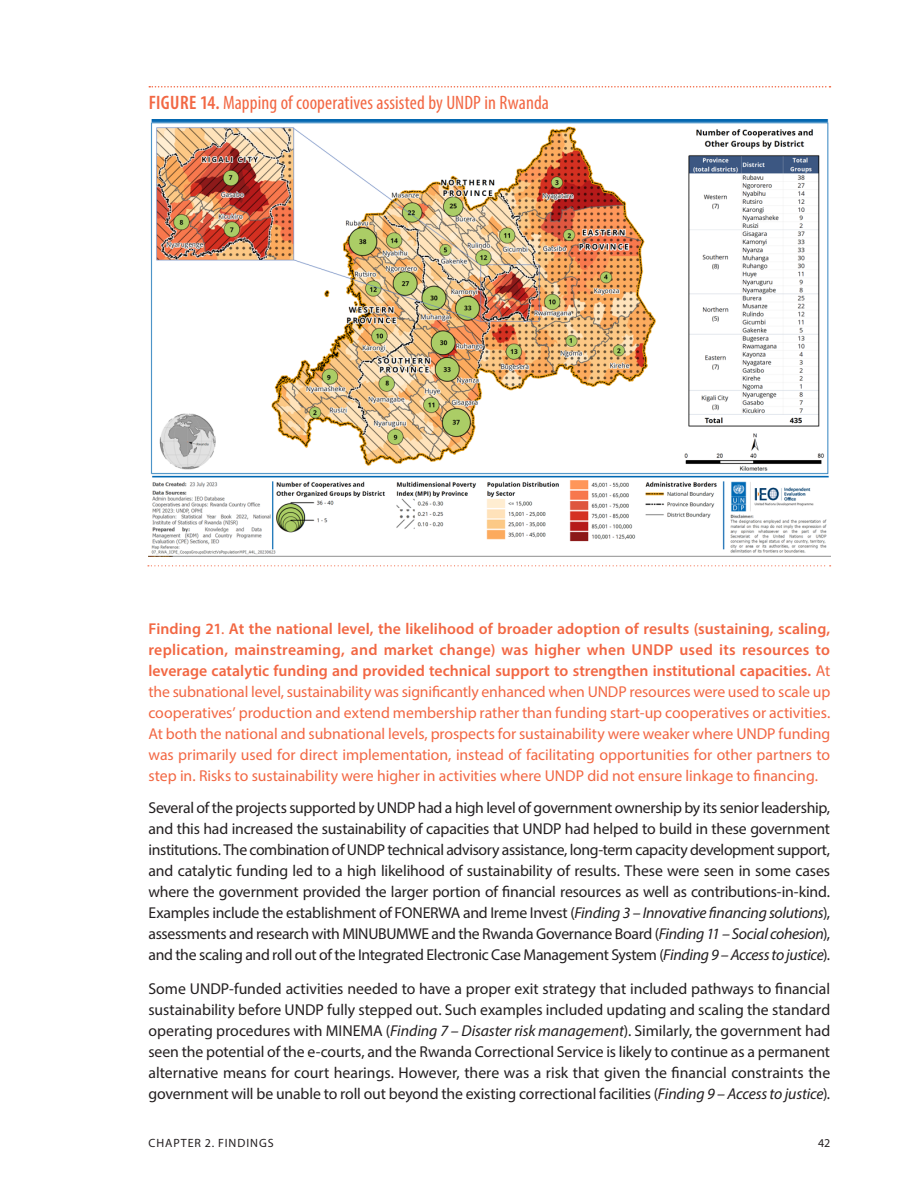
<style>
.page{position:relative;width:918px;height:1188px;background:#fff}
.page>*{position:absolute;margin:0;border:0;box-sizing:border-box;transform-origin:0 0}
.Table_Figure_Box_Title{font:condensed 19.5px "Myriad Pro";letter-spacing:.005em;color:#f26743}
.Body_Text{font:15.75px/21px "Myriad Pro";letter-spacing:-.015em;color:#231f20;text-align:justify}
.Body_text_FINDINGS{font:15.75px/21px "Myriad Pro";color:#f26743;text-align:justify}
.t1{font:12px "Myriad Pro";color:#231f20}
.s1{font-weight:600}
.s2{font-style:italic}
</style>
<div class="page">
<svg style="left:149px;top:86px;width:681px;height:2px"></svg>
<img style="left:148px;top:120px;width:682px;height:436px">
<svg style="left:148px;top:565px;width:683px;height:1px"></svg>
<p class="Table_Figure_Box_Title" style="left:149px;top:91px;width:402px"><span class="s1">FIGURE 14.</span> Mapping of cooperatives assisted by UNDP in Rwanda</p>
<p class="Body_text_FINDINGS" style="left:148px;top:618px;width:683px"><span class="s1">Finding 21</span>. <span class="s1">At the national level, the likelihood of broader adoption of results (sustaining, scaling, replication, mainstreaming, and market change) was higher when UNDP used its resources to leverage catalytic funding and provided technical support to strengthen institutional capacities.</span> At the subnational level, sustainability was significantly enhanced when UNDP resources were used to scale up cooperatives’ production and extend membership rather than funding start-up cooperatives or activities.<br>At both the national and subnational levels, prospects for sustainability were weaker where UNDP funding was primarily used for direct implementation, instead of facilitating opportunities for other partners to step in. Risks to sustainability were higher in activities where UNDP did not ensure linkage to financing.</p>
<p class="Body_Text" style="left:148px;top:797px;width:683px">Several of the projects supported by UNDP had a high level of government ownership by its senior leadership, and this had increased the sustainability of capacities that UNDP had helped to build in these government institutions. The combination of UNDP technical advisory assistance, long-term capacity development support, and catalytic funding led to a high likelihood of sustainability of results. These were seen in some cases where the government provided the larger portion of financial resources as well as contributions-in-kind.<br>Examples include the establishment of FONERWA and Ireme Invest (<span class="s2">Finding 3 – Innovative financing solutions</span>), assessments and research with MINUBUMWE and the Rwanda Governance Board (<span class="s2">Finding 11 – Social cohesion</span>), and the scaling and roll out of the Integrated Electronic Case Management System (<span class="s2">Finding 9 – Access to justice</span>).</p>
<p class="Body_Text" style="left:148px;top:978px;width:683px">Some UNDP-funded activities needed to have a proper exit strategy that included pathways to financial sustainability before UNDP fully stepped out. Such examples included updating and scaling the standard operating procedures with MINEMA (<span class="s2">Finding 7 – Disaster risk management</span>). Similarly, the government had seen the potential of the e-courts, and the Rwanda Correctional Service is likely to continue as a permanent alternative means for court hearings. However, there was a risk that given the financial constraints the government will be unable to roll out beyond the existing correctional facilities (<span class="s2">Finding 9 – Access to justice</span>).</p>
<p class="t1" style="left:149px;top:1135px;width:17px">Chapter</p>
<p class="t1" style="left:205px;top:1135px;width:28px">2. Findings</p>
<p class="t1" style="left:818px;top:1135px;width:14px">42</p>
</div>
